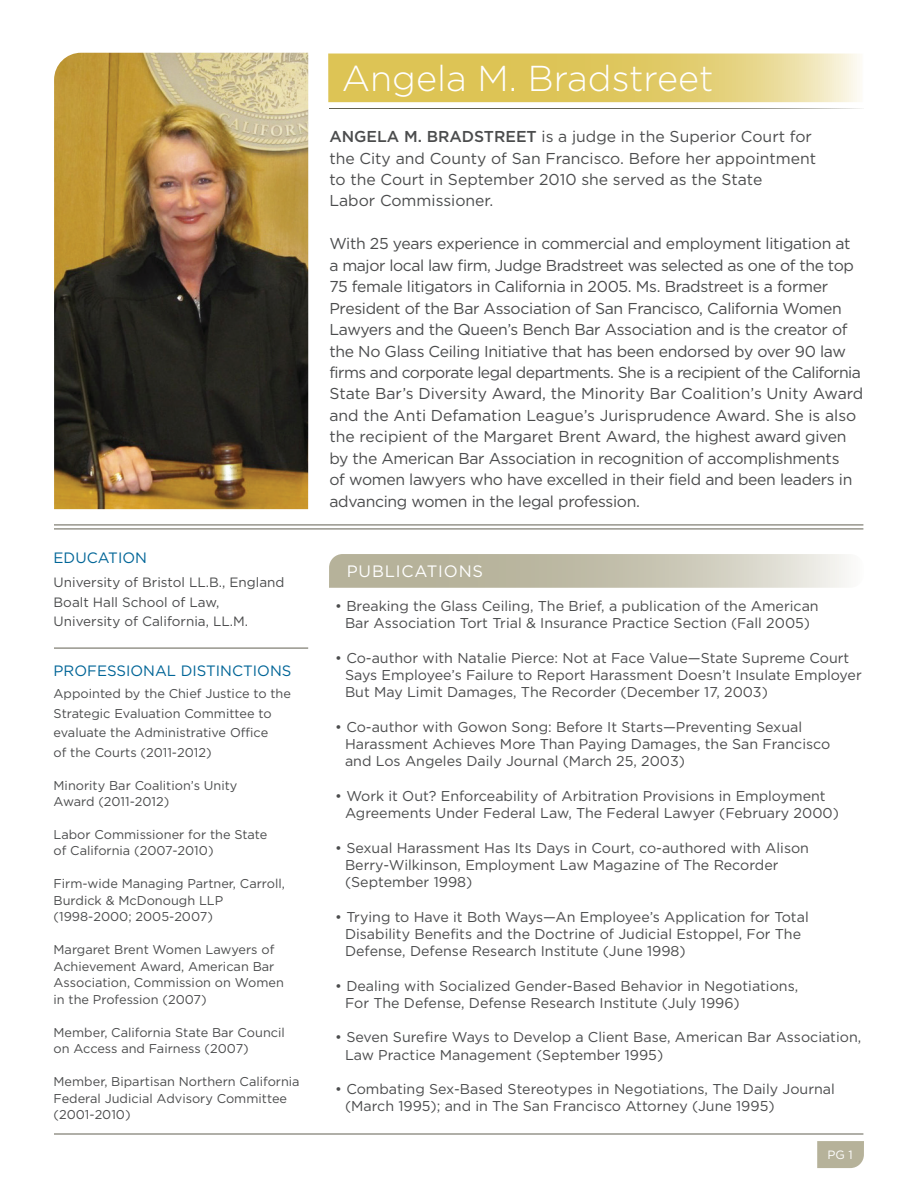
<style>
.page{position:relative;width:918px;height:1188px;background:#fff}
.page>*{position:absolute;margin:0;border:0;box-sizing:border-box;transform-origin:0 0}
.t1{font:300 36px "Gotham";color:#fff}
.t2{font:16.5px "Gotham";letter-spacing:.05em;color:#fff}
.t3{font:15.75px/21.5px "Gotham";letter-spacing:-.02em;color:#4b4c4d}
.t4{font:15.75px/21.5px "Gotham";color:#4b4c4d}
.t5{font:15px "Gotham";color:#006597}
.t6{font:14.25px/17.2px "Gotham";color:#4b4c4d}
.t7{font:13.5px/19.5px "Gotham";color:#4b4c4d}
.t8{font:12.75px/16.5px "Gotham";color:#4b4c4d}
.t9{font:12px "Gotham";color:#fff}
.s1{font-weight:500}
</style>
<div class="page">
<svg style="left:329px;top:554px;width:518px;height:34px;background:#c7c4b1"></svg>
<svg style="left:817px;top:1141px;width:47px;height:27px"></svg>
<svg style="left:329px;top:108px;width:533px;height:1px"></svg>
<hr style="left:54px;top:529px;width:809px;height:1px;background:#626153">
<hr style="left:54px;top:525px;width:809px;height:1px;background:#626153">
<hr style="left:54px;top:1134px;width:809px;height:1px;background:#626153">
<img style="left:54px;top:53px;width:254px;height:456px">
<hr style="left:54px;top:648px;width:254px;height:1px;background:#626153">
<svg style="left:328px;top:53px;width:532px;height:49px;background:#e2cd72"></svg>
<p class="t5" style="left:54px;top:549px;width:95px">EDUCATION</p>
<p class="t7" style="left:54px;top:572px;width:232px">University of Bristol LL.B., England<br>Boalt Hall School of Law,<br>University of California, LL.M.</p>
<p class="t5" style="left:54px;top:662px;width:239px">PROFESSIONAL DISTINCTIONS</p>
<p class="t8" style="left:54px;top:684px;width:239px;line-height:19.5px">Appointed by the Chief Justice to the Strategic Evaluation Committee to evaluate the Administrative Office<br>of the Courts (2011-2012)</p>
<p class="t8" style="left:54px;top:777px;width:185px">Minority Bar Coalition’s Unity<br>Award (2011-2012)</p>
<p class="t8" style="left:54px;top:826px;width:215px">Labor Commissioner for the State of California (2007-2010)</p>
<p class="t8" style="left:54px;top:876px;width:233px">Firm-wide Managing Partner, Carroll,<br>Burdick &amp; McDonough LLP (1998-2000; 2005-2007)</p>
<p class="t8" style="left:54px;top:941px;width:232px">Margaret Brent Women Lawyers of<br>Achievement Award, American Bar<br>Association, Commission on Women in the Profession (2007)</p>
<p class="t8" style="left:54px;top:1024px;width:233px">Member, California State Bar Council on Access and Fairness (2007)</p>
<p class="t8" style="left:54px;top:1073px;width:248px">Member, Bipartisan Northern California<br>Federal Judicial Advisory Committee (2001-2010)</p>
<h1 class="t1" style="left:342px;top:59px;width:373px">Angela M. Bradstreet</h1>
<p class="t4" style="left:329px;top:126px;width:488px"><span class="s1">ANGELA M. BRADSTREET</span> is a judge in the Superior Court for the City and County of San Francisco. Before her appointment to the Court in September 2010 she served as the State<br>Labor Commissioner.</p>
<p class="t3" style="left:329px;top:233px;width:535px">With 25 years experience in commercial and employment litigation at a major local law firm, Judge Bradstreet was selected as one of the top 75 female litigators in California in 2005. Ms. Bradstreet is a former President of the Bar Association of San Francisco, California Women Lawyers and the Queen’s Bench Bar Association and is the creator of the No Glass Ceiling Initiative that has been endorsed by over 90 law firms and corporate legal departments. She is a recipient of the California State Bar’s Diversity Award, the Minority Bar Coalition’s Unity Award and the Anti Defamation League’s Jurisprudence Award. She is also the recipient of the Margaret Brent Award, the highest award given by the American Bar Association in recognition of accomplishments<br>of women lawyers who have excelled in their field and been leaders in advancing women in the legal profession.</p>
<p class="t2" style="left:347px;top:562px;width:138px">PUBLICATIONS</p>
<p class="t6" style="left:335px;top:597px;width:485px;text-align:center">• Breaking the Glass Ceiling, The Brief, a publication of the American<br>Bar Association Tort Trial &amp; Insurance Practice Section (Fall 2005)</p>
<p class="t6" style="left:345px;top:649px;width:518px;text-indent:-10px">• Co-author with Natalie Pierce: Not at Face Value—State Supreme Court<br>Says Employee’s Failure to Report Harassment Doesn’t Insulate Employer<br>But May Limit Damages, The Recorder (December 17, 2003)</p>
<p class="t6" style="left:345px;top:718px;width:487px;text-indent:-10px">• Co-author with Gowon Song: Before It Starts—Preventing Sexual<br>Harassment Achieves More Than Paying Damages, the San Francisco and Los Angeles Daily Journal (March 25, 2003)</p>
<p class="t6" style="left:345px;top:787px;width:495px;text-indent:-10px">• Work it Out? Enforceability of Arbitration Provisions in Employment<br>Agreements Under Federal Law, The Federal Lawyer (February 2000)</p>
<p class="t6" style="left:345px;top:839px;width:466px;text-indent:-10px">• Sexual Harassment Has Its Days in Court, co-authored with Alison<br>Berry-Wilkinson, Employment Law Magazine of The Recorder (September 1998)</p>
<p class="t6" style="left:345px;top:908px;width:465px;text-indent:-10px">• Trying to Have it Both Ways—An Employee’s Application for Total<br>Disability Benefits and the Doctrine of Judicial Estoppel, For The<br>Defense, Defense Research Institute (June 1998)</p>
<p class="t6" style="left:345px;top:977px;width:455px;text-indent:-10px">• Dealing with Socialized Gender-Based Behavior in Negotiations,<br>For The Defense, Defense Research Institute (July 1996)</p>
<p class="t6" style="left:345px;top:1028px;width:518px;text-indent:-10px">• Seven Surefire Ways to Develop a Client Base, American Bar Association,<br>Law Practice Management (September 1995)</p>
<p class="t6" style="left:345px;top:1080px;width:491px;text-indent:-10px">• Combating Sex-Based Stereotypes in Negotiations, The Daily Journal (March 1995); and in The San Francisco Attorney (June 1995)</p>
<p class="t9" style="left:828px;top:1148px;width:27px">PG 1</p>
</div>
